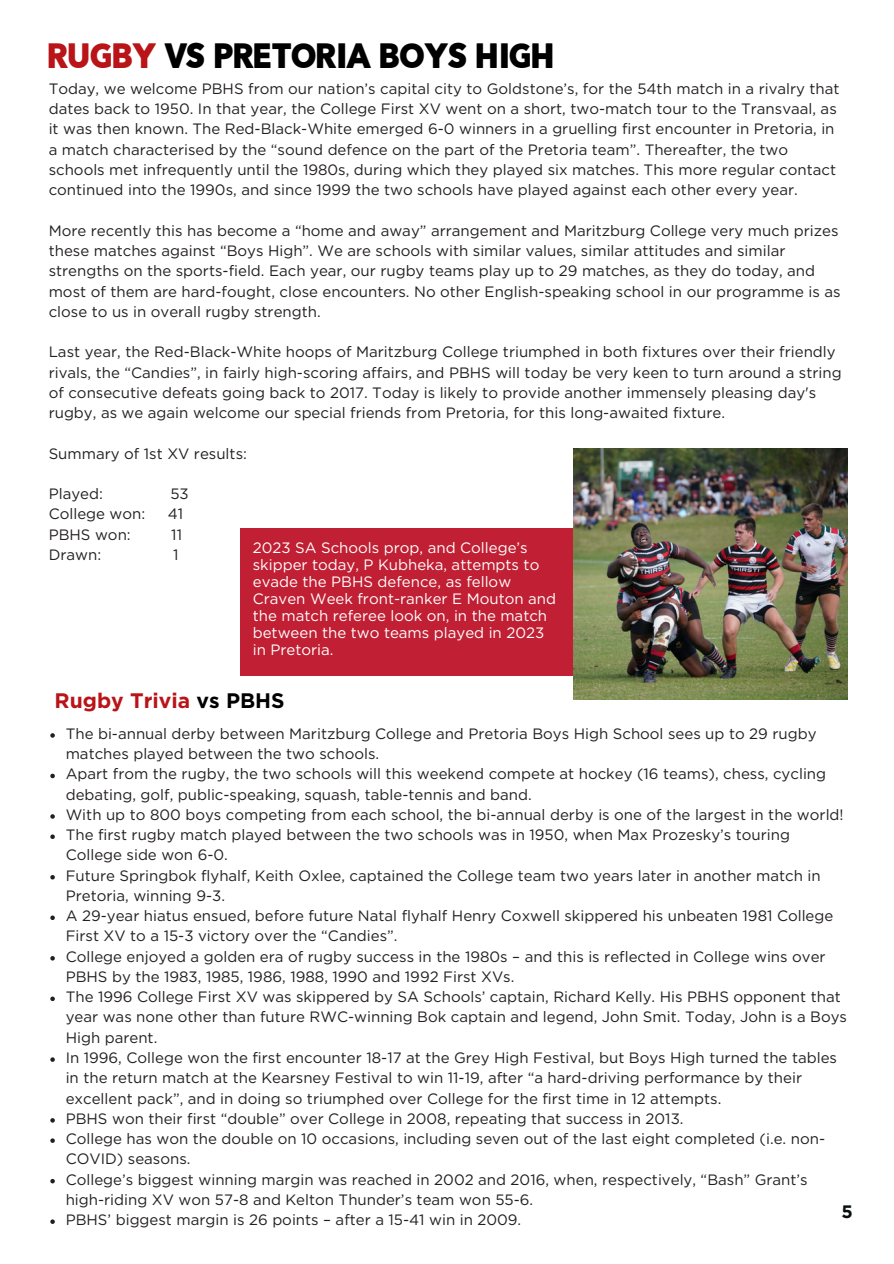
<style>
.page{position:relative;width:894px;height:1264px;background:#fff}
.page>*{position:absolute;margin:0;border:0;box-sizing:border-box;transform-origin:0 0}
.t1{font:33.6px "Sovereign";color:#000}
.t2{font:700 21px "Gotham";color:#b91418}
.t3{font:700 18px "Gotham";color:#090f10}
.t4{font:15px/20.2px "Gotham";color:#231f20}
.t5{font:15px/16.8px "Gotham";color:#fff}
.s1{color:#b91418}
.s2{color:#000}
</style>
<div class="page">
<div style="left:240px;top:528px;width:333px;height:148px;background:#c11f33"></div>
<img style="left:573px;top:448px;width:274px;height:251px">
<svg style="left:50px;top:733px;width:5px;height:4px"></svg>
<svg style="left:50px;top:773px;width:5px;height:5px"></svg>
<svg style="left:50px;top:814px;width:5px;height:4px"></svg>
<svg style="left:50px;top:834px;width:5px;height:5px"></svg>
<svg style="left:50px;top:875px;width:5px;height:4px"></svg>
<svg style="left:50px;top:915px;width:5px;height:5px"></svg>
<svg style="left:50px;top:956px;width:5px;height:4px"></svg>
<svg style="left:50px;top:996px;width:5px;height:5px"></svg>
<svg style="left:50px;top:1057px;width:5px;height:4px"></svg>
<svg style="left:50px;top:1118px;width:5px;height:4px"></svg>
<svg style="left:50px;top:1138px;width:5px;height:4px"></svg>
<svg style="left:50px;top:1178px;width:5px;height:5px"></svg>
<svg style="left:50px;top:1219px;width:5px;height:4px"></svg>
<h1 class="t1" style="left:49px;top:43px;width:508px"><span class="s1">RUGBY</span> VS PRETORIA BOYS HIGH</h1>
<p class="t4" style="left:49px;top:78px;width:792px">Today, we welcome PBHS from our nation’s capital city to Goldstone’s, for the 54th match in a rivalry that dates back to 1950. In that year, the College First XV went on a short, two-match tour to the Transvaal, as it was then known. The Red-Black-White emerged 6-0 winners in a gruelling first encounter in Pretoria, in a match characterised by the “sound defence on the part of the Pretoria team”. Thereafter, the two schools met infrequently until the 1980s, during which they played six matches. This more regular contact continued into the 1990s, and since 1999 the two schools have played against each other every year.</p>
<p class="t4" style="left:49px;top:220px;width:793px">More recently this has become a “home and away” arrangement and Maritzburg College very much prizes these matches against “Boys High”. We are schools with similar values, similar attitudes and similar strengths on the sports-field. Each year, our rugby teams play up to 29 matches, as they do today, and most of them are hard-fought, close encounters. No other English-speaking school in our programme is as close to us in overall rugby strength.</p>
<p class="t4" style="left:49px;top:341px;width:794px">Last year, the Red-Black-White hoops of Maritzburg College triumphed in both fixtures over their friendly rivals, the “Candies”, in fairly high-scoring affairs, and PBHS will today be very keen to turn around a string of consecutive defeats going back to 2017. Today is likely to provide another immensely pleasing day's rugby, as we again welcome our special friends from Pretoria, for this long-awaited fixture.</p>
<p class="t4" style="left:49px;top:443px;width:200px">Summary of 1st XV results:</p>
<p class="t4" style="left:49px;top:483px;width:56px">Played:</p>
<p class="t4" style="left:170px;top:483px;width:20px">53</p>
<p class="t4" style="left:49px;top:503px;width:98px">College won:</p>
<p class="t4" style="left:168px;top:503px;width:17px">41</p>
<p class="t4" style="left:49px;top:524px;width:83px">PBHS won:</p>
<p class="t4" style="left:171px;top:524px;width:12px">11</p>
<p class="t4" style="left:49px;top:544px;width:54px">Drawn:</p>
<p class="t4" style="left:173px;top:544px;width:7px">1</p>
<p class="t5" style="left:253px;top:539px;width:305px">2023 SA Schools prop, and College’s skipper today, P Kubheka, attempts to evade the PBHS defence, as fellow<br>Craven Week front-ranker E Mouton and the match referee look on, in the match between the two teams played in 2023 in Pretoria.</p>
<h2 class="t2" style="left:55px;top:687px;width:231px">Rugby Trivia <span class="s2">vs PBHS</span></h2>
<p class="t4" style="left:66px;top:723px;width:782px">The bi-annual derby between Maritzburg College and Pretoria Boys High School sees up to 29 rugby matches played between the two schools.<br>Apart from the rugby, the two schools will this weekend compete at hockey (16 teams), chess, cycling debating, golf, public-speaking, squash, table-tennis and band.<br>With up to 800 boys competing from each school, the bi-annual derby is one of the largest in the world!<br>The first rugby match played between the two schools was in 1950, when Max Prozesky’s touring College side won 6-0.<br>Future Springbok flyhalf, Keith Oxlee, captained the College team two years later in another match in Pretoria, winning 9-3.<br>A 29-year hiatus ensued, before future Natal flyhalf Henry Coxwell skippered his unbeaten 1981 College First XV to a 15-3 victory over the “Candies”.<br>College enjoyed a golden era of rugby success in the 1980s – and this is reflected in College wins over PBHS by the 1983, 1985, 1986, 1988, 1990 and 1992 First XVs.<br>The 1996 College First XV was skippered by SA Schools’ captain, Richard Kelly. His PBHS opponent that year was none other than future RWC-winning Bok captain and legend, John Smit. Today, John is a Boys High parent.<br>In 1996, College won the first encounter 18-17 at the Grey High Festival, but Boys High turned the tables in the return match at the Kearsney Festival to win 11-19, after “a hard-driving performance by their excellent pack”, and in doing so triumphed over College for the first time in 12 attempts.<br>PBHS won their first “double” over College in 2008, repeating that success in 2013.<br>College has won the double on 10 occasions, including seven out of the last eight completed (i.e. non-COVID) seasons.<br>College’s biggest winning margin was reached in 2002 and 2016, when, respectively, “Bash” Grant’s high-riding XV won 57-8 and Kelton Thunder’s team won 55-6.<br>PBHS’ biggest margin is 26 points – after a 15-41 win in 2009.</p>
<p class="t3" style="left:841px;top:1200px;width:13px">5</p>
</div>
